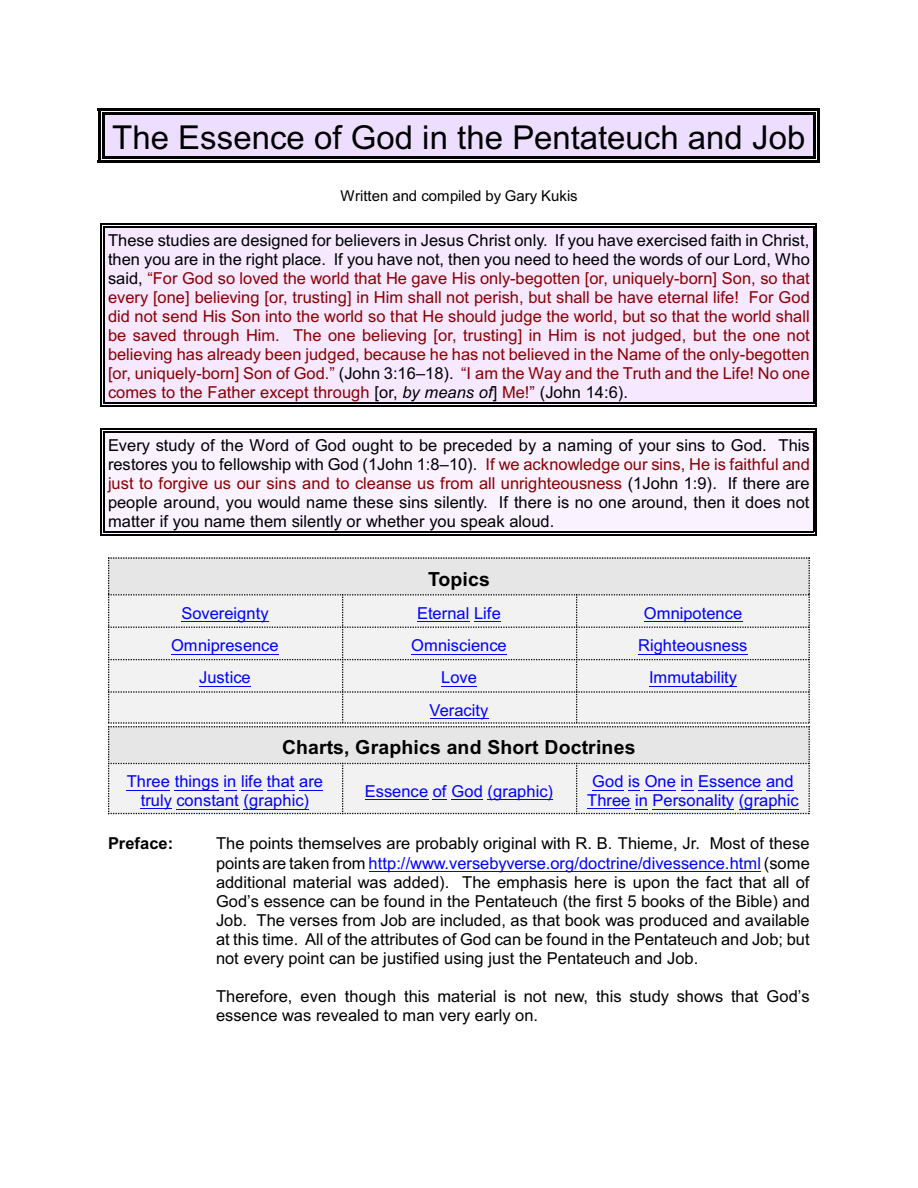
<style>
.page{position:relative;width:918px;height:1188px;background:#fff}
.page>*{position:absolute;margin:0;border:0;box-sizing:border-box;transform-origin:0 0}
.t1{font:33px "Arial";color:#000}
.t2{font:700 19.5px "Arial";letter-spacing:.01em;color:#000}
.t3{font:16.5px/19px "Arial";color:#000;text-align:justify}
.t4{font:16.5px/19px "Arial";color:#8c0000;text-align:justify}
.t5{font:16.5px/19px "Arial";color:#00f;text-align:center}
.t6{font:700 16.5px "Arial";color:#000}
.t7{font:15px "Arial";color:#000}
.s1{color:#000}
.s2{font-style:italic;color:#000}
.s3{color:#8c0000}
.s4{color:#00f}
</style>
<div class="page">
<div style="left:102px;top:112px;width:714px;height:47px;background:#eddeff"></div>
<hr style="left:102px;top:112px;width:3px;height:47px;background:#000">
<hr style="left:813px;top:112px;width:3px;height:47px;background:#000">
<hr style="left:102px;top:112px;width:714px;height:3px;background:#000">
<hr style="left:102px;top:156px;width:714px;height:3px;background:#000">
<hr style="left:98px;top:108px;width:2px;height:55px;background:#000">
<hr style="left:817px;top:108px;width:3px;height:55px;background:#000">
<hr style="left:98px;top:108px;width:722px;height:3px;background:#000">
<hr style="left:98px;top:160px;width:722px;height:3px;background:#000">
<div style="left:104px;top:226px;width:710px;height:177px;background:#f5e8ff"></div>
<hr style="left:104px;top:226px;width:1px;height:177px;background:#000">
<hr style="left:813px;top:226px;width:1px;height:177px;background:#000">
<hr style="left:104px;top:226px;width:710px;height:1px;background:#000">
<hr style="left:104px;top:402px;width:710px;height:1px;background:#000">
<hr style="left:101px;top:223px;width:1px;height:183px;background:#000">
<hr style="left:816px;top:223px;width:1px;height:183px;background:#000">
<hr style="left:101px;top:223px;width:716px;height:1px;background:#000">
<hr style="left:101px;top:405px;width:716px;height:1px;background:#000">
<div style="left:104px;top:431px;width:710px;height:101px;background:#faf2ff"></div>
<hr style="left:104px;top:431px;width:1px;height:101px;background:#000">
<hr style="left:813px;top:431px;width:1px;height:101px;background:#000">
<hr style="left:104px;top:431px;width:710px;height:2px;background:#000">
<hr style="left:104px;top:531px;width:710px;height:1px;background:#000">
<hr style="left:101px;top:428px;width:1px;height:107px;background:#000">
<hr style="left:816px;top:428px;width:1px;height:107px;background:#000">
<hr style="left:101px;top:428px;width:716px;height:2px;background:#000">
<hr style="left:101px;top:534px;width:716px;height:1px;background:#000">
<svg style="left:108px;top:557px;width:702px;height:257px"></svg>
<hr style="left:653px;top:809px;width:81px;height:1px;background:#00f">
<hr style="left:739px;top:809px;width:60px;height:1px;background:#00f">
<hr style="left:369px;top:871px;width:77px;height:1px;background:#00f">
<hr style="left:445px;top:871px;width:316px;height:1px;background:#00f">
<h1 class="t1" style="left:112px;top:125px;width:694px">The Essence of God in the Pentateuch and Job</h1>
<p class="t7" style="left:340px;top:190px;width:239px">Written and compiled by Gary Kukis</p>
<p class="t4" style="left:108px;top:232px;width:703px"><span class="s1">These studies are designed for believers in Jesus Christ only. If you have exercised faith in Christ, then you are in the right place. If you have not, then you need to heed the words of our Lord, Who said,</span> “For God so loved the world that He gave His only-begotten [or, uniquely-born] Son, so that every [one] believing [or, trusting] in Him shall not perish, but shall be have eternal life! For God did not send His Son into the world so that He should judge the world, but so that the world shall be saved through Him. The one believing [or, trusting] in Him is not judged, but the one not believing has already been judged, because he has not believed in the Name of the only-begotten [or, uniquely-born] Son of God.” <span class="s1">(John 3:16–18).</span> “I am the Way and the Truth and the Life! No one comes to the Father except through <span class="s1">[or,</span> <span class="s2">by means of</span><span class="s1">]</span> Me!” <span class="s1">(John 14:6).</span></p>
<p class="t3" style="left:108px;top:437px;width:703px">Every study of the Word of God ought to be preceded by a naming of your sins to God. This restores you to fellowship with God (1John 1:8–10). <span class="s3">If we acknowledge our sins, He is faithful and just to forgive us our sins and to cleanse us from all unrighteousness</span> (1John 1:9). If there are people around, you would name these sins silently. If there is no one around, then it does not matter if you name them silently or whether you speak aloud.</p>
<p class="t2" style="left:428px;top:571px;width:63px">Topics</p>
<p class="t5" style="left:181px;top:605px;width:89px">Sovereignty</p>
<p class="t5" style="left:417px;top:605px;width:85px">Eternal Life</p>
<p class="t5" style="left:644px;top:605px;width:100px">Omnipotence</p>
<p class="t5" style="left:171px;top:637px;width:109px">Omnipresence</p>
<p class="t5" style="left:411px;top:637px;width:97px">Omniscience</p>
<p class="t5" style="left:638px;top:637px;width:111px">Righteousness</p>
<p class="t5" style="left:199px;top:670px;width:53px">Justice</p>
<p class="t5" style="left:441px;top:670px;width:37px">Love</p>
<p class="t5" style="left:649px;top:670px;width:89px">Immutability</p>
<p class="t5" style="left:430px;top:702px;width:60px">Veracity</p>
<p class="t2" style="left:282px;top:740px;width:355px">Charts, Graphics and Short Doctrines</p>
<p class="t5" style="left:127px;top:773px;width:198px">Three things in life that are truly constant (graphic)</p>
<p class="t5" style="left:365px;top:783px;width:190px">Essence of God (graphic)</p>
<p class="t5" style="left:587px;top:773px;width:213px">God is One in Essence and<br>Three in Personality (graphic</p>
<p class="t6" style="left:108px;top:837px;width:67px">Preface:</p>
<p class="t3" style="left:216px;top:835px;width:595px">The points themselves are probably original with R. B. Thieme, Jr. Most of these points are taken from <span class="s4">http://www.versebyverse.org/doctrine/divessence.html</span> (some additional material was added). The emphasis here is upon the fact that all of God’s essence can be found in the Pentateuch (the first 5 books of the Bible) and Job. The verses from Job are included, as that book was produced and available at this time. All of the attributes of God can be found in the Pentateuch and Job; but not every point can be justified using just the Pentateuch and Job.</p>
<p class="t3" style="left:216px;top:988px;width:595px">Therefore, even though this material is not new, this study shows that God’s essence was revealed to man very early on.</p>
</div>
